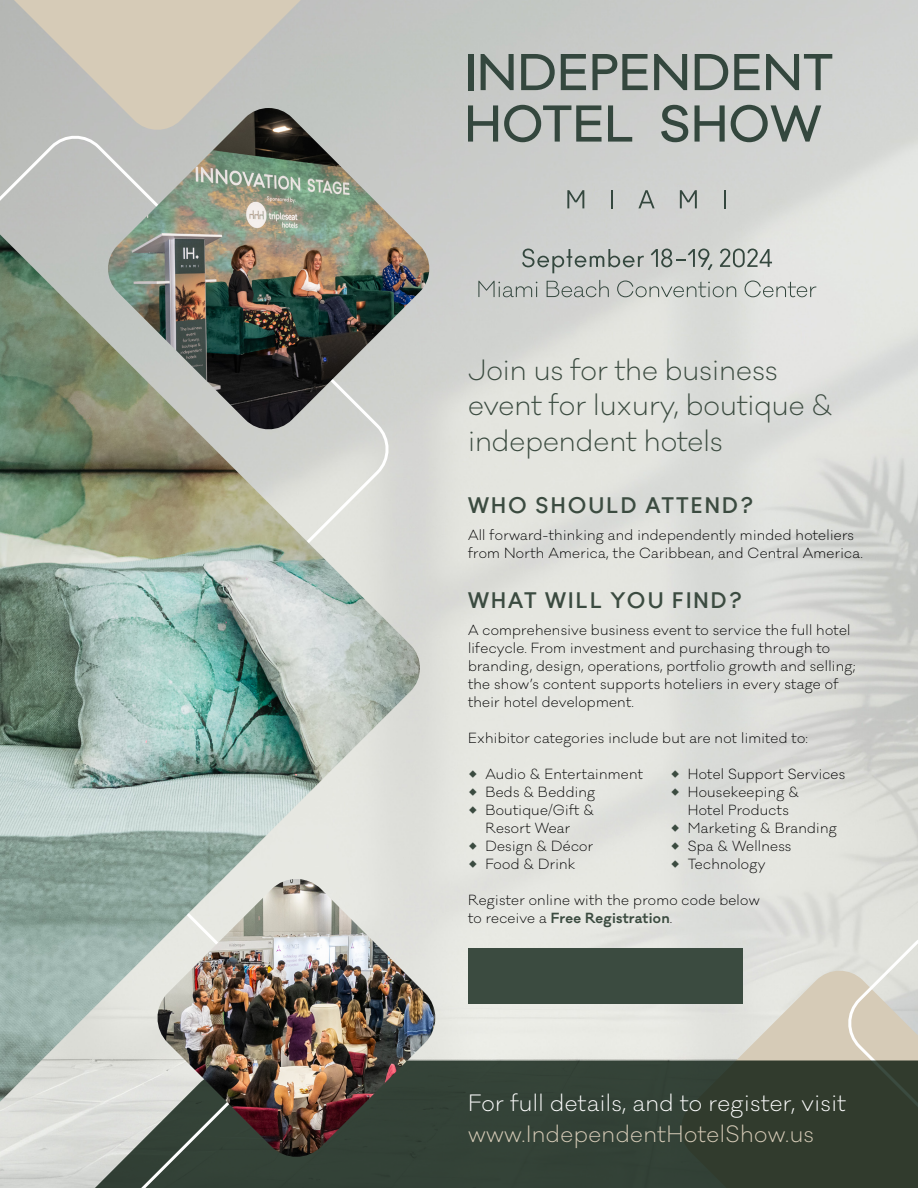
<style>
.page{position:relative;width:918px;height:1188px;background:#fff}
.page>*{position:absolute;margin:0;border:0;box-sizing:border-box;transform-origin:0 0}
.t1{font:300 27px/36px "Galano Classic";color:#3b4b40}
.t2{font:300 21.75px "Galano Classic";letter-spacing:.02em;color:#fff}
.t3{font:300 21.75px "Galano Classic";letter-spacing:.02em;color:#d6cbb7}
.t4{font:700 21px "Ano";letter-spacing:.1em;color:#3b4b40}
.t5{font:300 13.5px/18px "Galano Classic";letter-spacing:.02em;color:#000}
.s1{font-weight:600;color:#3b4b40}
</style>
<div class="page">
<img style="left:0;top:0;width:918px;height:1060px">
<svg style="left:678px;top:967px;width:164px;height:93px;background:#dcd8cd"></svg>
<svg style="left:842px;top:931px;width:76px;height:129px;background:#dbd7cb"></svg>
<svg style="left:296px;top:1060px;width:622px;height:128px;background:#333f33"></svg>
<svg style="left:0;top:0;width:319px;height:133px;background:#c9c4b8"></svg>
<svg style="left:0;top:1102px;width:296px;height:86px;background:#a4aaa4"></svg>
<div style="left:0;top:134px;width:105px;height:100px;background:#bdbebc"></div>
<img style="left:0;top:234px;width:423px;height:868px">
<img style="left:105px;top:108px;width:328px;height:325px">
<div style="left:468px;top:54px;width:5px;height:36px;background:#34473e"></div>
<svg style="left:481px;top:54px;width:33px;height:36px"></svg>
<svg style="left:521px;top:54px;width:34px;height:36px"></svg>
<svg style="left:561px;top:54px;width:25px;height:36px"></svg>
<svg style="left:593px;top:54px;width:55px;height:36px;background:#8b948f"></svg>
<svg style="left:654px;top:54px;width:33px;height:36px"></svg>
<svg style="left:695px;top:54px;width:33px;height:36px"></svg>
<svg style="left:734px;top:54px;width:26px;height:36px"></svg>
<svg style="left:766px;top:54px;width:66px;height:36px;background:#99a19d"></svg>
<svg style="left:468px;top:105px;width:30px;height:37px"></svg>
<svg style="left:504px;top:105px;width:98px;height:37px;background:#969d99"></svg>
<svg style="left:608px;top:105px;width:24px;height:37px"></svg>
<svg style="left:661px;top:105px;width:27px;height:37px"></svg>
<svg style="left:695px;top:105px;width:30px;height:37px"></svg>
<svg style="left:731px;top:105px;width:90px;height:37px;background:#99a19d"></svg>
<svg style="left:567px;top:190px;width:17px;height:18px"></svg>
<svg style="left:611px;top:190px;width:2px;height:18px"></svg>
<svg style="left:638px;top:190px;width:17px;height:18px"></svg>
<svg style="left:680px;top:190px;width:17px;height:18px"></svg>
<svg style="left:724px;top:190px;width:2px;height:18px"></svg>
<svg style="left:522px;top:249px;width:122px;height:24px;background:#b2b7b4"></svg>
<svg style="left:651px;top:249px;width:62px;height:21px"></svg>
<svg style="left:720px;top:249px;width:52px;height:18px"></svg>
<svg style="left:478px;top:281px;width:59px;height:16px"></svg>
<svg style="left:547px;top:280px;width:62px;height:17px"></svg>
<svg style="left:617px;top:281px;width:119px;height:16px;background:#bfc3bf"></svg>
<svg style="left:745px;top:281px;width:71px;height:16px"></svg>
<img style="left:154px;top:879px;width:285px;height:281px">
<div style="left:468px;top:948px;width:274px;height:56px;background:#3b4b40"></div>
<svg style="left:469px;top:770px;width:7px;height:8px"></svg>
<svg style="left:469px;top:788px;width:7px;height:8px"></svg>
<svg style="left:469px;top:806px;width:7px;height:8px"></svg>
<svg style="left:469px;top:842px;width:7px;height:8px"></svg>
<svg style="left:469px;top:860px;width:7px;height:8px"></svg>
<svg style="left:672px;top:770px;width:7px;height:8px"></svg>
<svg style="left:672px;top:788px;width:7px;height:8px"></svg>
<svg style="left:672px;top:824px;width:7px;height:8px"></svg>
<svg style="left:672px;top:842px;width:7px;height:8px"></svg>
<svg style="left:672px;top:860px;width:7px;height:8px"></svg>
<h1 class="t1" style="left:468px;top:352px;width:366px">Join us for the business event for luxury, boutique &amp; independent hotels</h1>
<h3 class="t4" style="left:468px;top:493px;width:287px">WHO SHOULD ATTEND?</h3>
<p class="t5" style="left:468px;top:527px;width:397px">All forward-thinking and independently minded hoteliers from North America, the Caribbean, and Central America.</p>
<h3 class="t4" style="left:468px;top:587px;width:276px">WHAT WILL YOU FIND?</h3>
<p class="t5" style="left:468px;top:621px;width:389px">A comprehensive business event to service the full hotel lifecycle. From investment and purchasing through to branding, design, operations, portfolio growth and selling; the show’s content supports hoteliers in every stage of their hotel development.</p>
<p class="t5" style="left:468px;top:729px;width:342px">Exhibitor categories include but are not limited to:</p>
<p class="t5" style="left:485px;top:765px;width:159px">Audio &amp; Entertainment<br>Beds &amp; Bedding<br>Boutique/Gift &amp;<br>Resort Wear<br>Design &amp; Décor<br>Food &amp; Drink</p>
<p class="t5" style="left:688px;top:765px;width:159px">Hotel Support Services<br>Housekeeping &amp;<br>Hotel Products<br>Marketing &amp; Branding<br>Spa &amp; Wellness<br>Technology</p>
<p class="t5" style="left:468px;top:891px;width:293px">Register online with the promo code below to receive a <span class="s1">Free Registration</span>.</p>
<h2 class="t2" style="left:468px;top:1089px;width:379px">For full details, and to register, visit</h2>
<h2 class="t3" style="left:468px;top:1120px;width:348px">www.IndependentHotelShow.us</h2>
</div>
